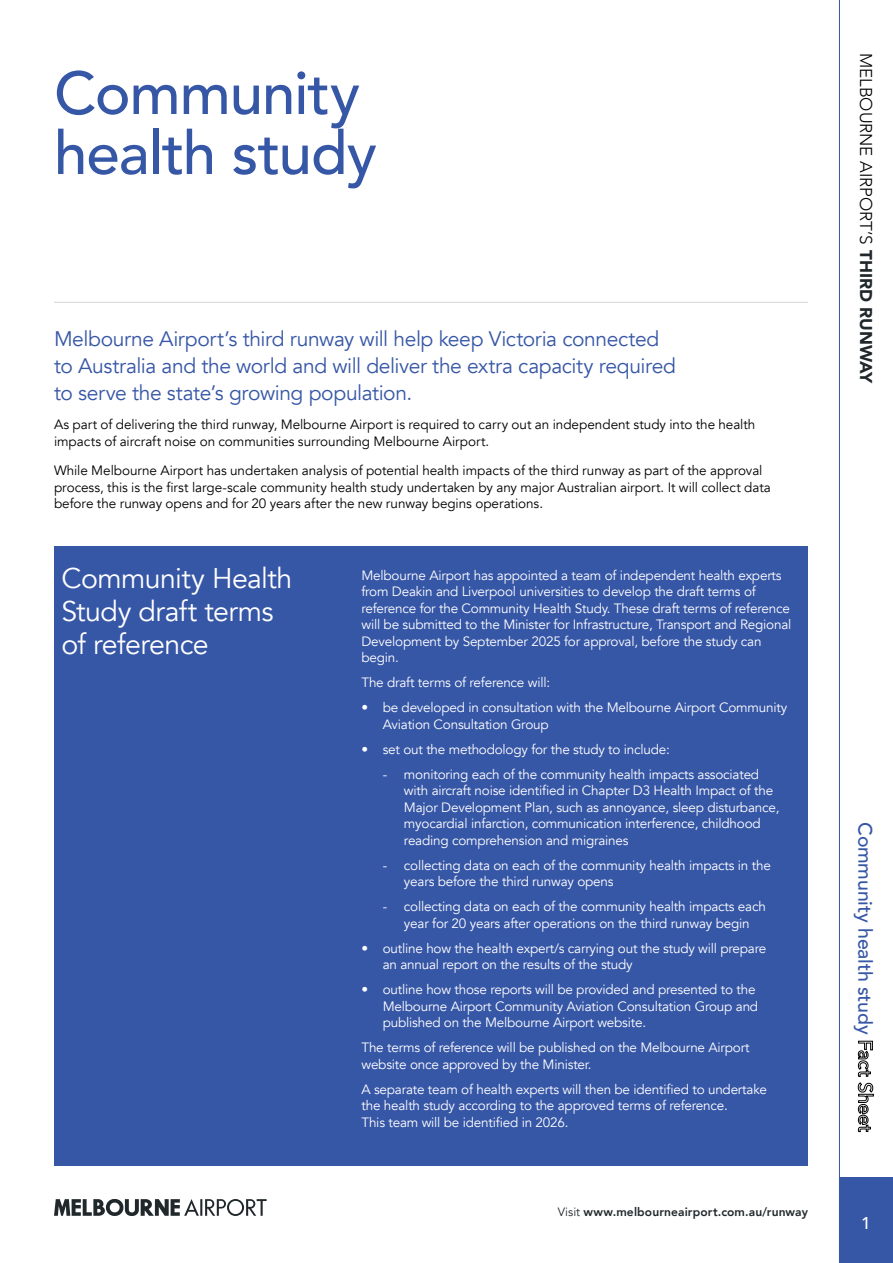
<style>
.page{position:relative;width:893px;height:1263px;background:#fff}
.page>*{position:absolute;margin:0;border:0;box-sizing:border-box;transform-origin:0 0}
.t1{font:500 60px/60px "Avenir";letter-spacing:-.015em;color:#3656a6}
.t2{font:28.5px/33px "Avenir";letter-spacing:-.02em;color:#fff}
.t3{font:21px/27px "Avenir";letter-spacing:-.02em;color:#3656a6}
.t4{font:500 19.5px "Avenir";letter-spacing:-.005em;color:#3656a6}
.t5{font:300 17.1px "Avenir";color:#000}
.t6{font:500 17.1px "Avenir";color:#fff}
.t7{font:13.5px/16.5px "Avenir";letter-spacing:-.015em;color:#fff}
.t8{font:13.5px/16.5px "Avenir";letter-spacing:-.005em;color:#000}
.t9{font:800 12px "Avenir";letter-spacing:.01em;color:#20282b}
.s1{font-weight:400}
.s2{font-weight:900;color:#20282b}
.s3{color:#000}
</style>
<div class="page">
<div style="left:839px;top:1177px;width:54px;height:86px;background:#3656a6"></div>
<hr style="left:839px;top:0;width:1px;height:1263px;background:#3656a6">
<div style="left:54px;top:546px;width:754px;height:620px;background:#3656a6"></div>
<svg style="left:54px;top:1199px;width:213px;height:17px"></svg>
<hr style="left:54px;top:302px;width:754px;height:1px;background:#d1d3d4">
<h1 class="t1" style="left:54px;top:60px;width:324px">Community health study</h1>
<h3 class="t3" style="left:54px;top:326px;width:623px">Melbourne Airport’s third runway will help keep Victoria connected to Australia and the world and will deliver the extra capacity required to serve the state’s growing population.</h3>
<p class="t8" style="left:54px;top:417px;width:703px">As part of delivering the third runway, Melbourne Airport is required to carry out an independent study into the health impacts of aircraft noise on communities surrounding Melbourne Airport.</p>
<p class="t8" style="left:54px;top:463px;width:718px">While Melbourne Airport has undertaken analysis of potential health impacts of the third runway as part of the approval process, this is the first large-scale community health study undertaken by any major Australian airport. It will collect data before the runway opens and for 20 years after the new runway begins operations.</p>
<h2 class="t2" style="left:61px;top:562px;width:232px">Community Health<br>Study draft terms of reference</h2>
<p class="t7" style="left:361px;top:567px;width:431px">Melbourne Airport has appointed a team of independent health experts from Deakin and Liverpool universities to develop the draft terms of reference for the Community Health Study. These draft terms of reference will be submitted to the Minister for Infrastructure, Transport and Regional Development by September 2025 for approval, before the study can begin.</p>
<p class="t7" style="left:361px;top:674px;width:190px">The draft terms of reference will:</p>
<p class="t7" style="left:383px;top:699px;width:406px;text-indent:-21px">• be developed in consultation with the Melbourne Airport Community<br>Aviation Consultation Group</p>
<p class="t7" style="left:361px;top:741px;width:310px">• set out the methodology for the study to include:</p>
<p class="t7" style="left:404px;top:766px;width:377px;text-indent:-21px">- monitoring each of the community health impacts associated with aircraft noise identified in Chapter D3 Health Impact of the Major Development Plan, such as annoyance, sleep disturbance, myocardial infarction, communication interference, childhood reading comprehension and migraines</p>
<p class="t7" style="left:404px;top:857px;width:368px;text-indent:-21px">- collecting data on each of the community health impacts in the years before the third runway opens</p>
<p class="t7" style="left:383px;top:898px;width:385px;text-align:center">- collecting data on each of the community health impacts each year for 20 years after operations on the third runway begin</p>
<p class="t7" style="left:383px;top:940px;width:385px;text-indent:-21px">• outline how the health expert/s carrying out the study will prepare an annual report on the results of the study</p>
<p class="t7" style="left:383px;top:981px;width:377px;text-indent:-21px">• outline how those reports will be provided and presented to the<br>Melbourne Airport Community Aviation Consultation Group and published on the Melbourne Airport website.</p>
<p class="t7" style="left:361px;top:1039px;width:389px">The terms of reference will be published on the Melbourne Airport website once approved by the Minister.</p>
<p class="t7" style="left:361px;top:1081px;width:407px">A separate team of health experts will then be identified to undertake the health study according to the approved terms of reference.<br>This team will be identified in 2026.</p>
<p class="t9" style="left:558px;top:1202px;width:252px"><span class="s1">Visit</span> www.melbourneairport.com.au/runway</p>
<p class="t5" style="left:876px;top:53px;width:332px;rotate:90deg">MELBOURNE AIRPORT’S <span class="s2">THIRD RUNWAY</span></p>
<h3 class="t4" style="left:882px;top:822px;width:312px;rotate:90deg">Community health study <span class="s3">Fact Sheet</span></h3>
<p class="t6" style="left:861px;top:1208px;width:11px">1</p>
</div>
